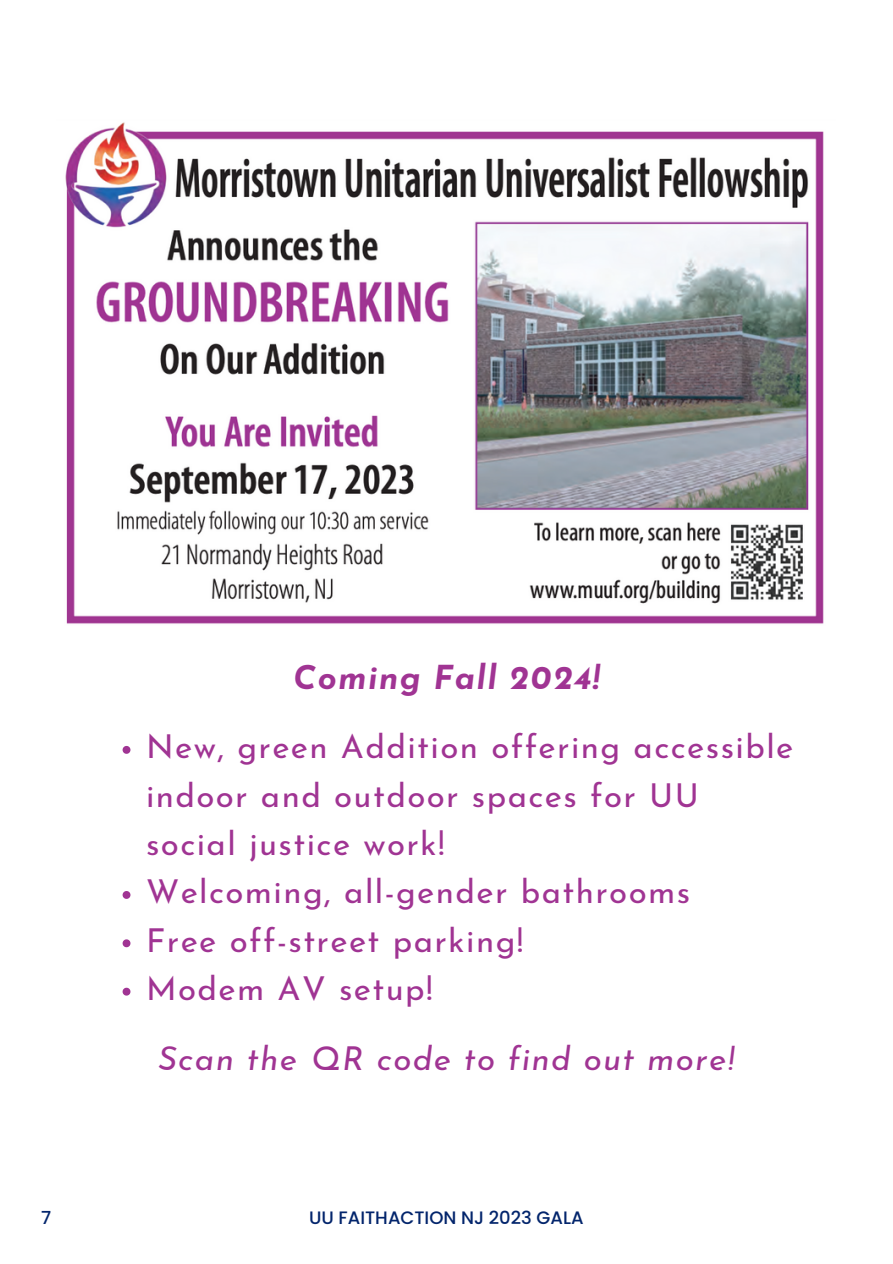
<style>
.page{position:relative;width:893px;height:1264px;background:#fff}
.page>*{position:absolute;margin:0;border:0;box-sizing:border-box;transform-origin:0 0}
.t1{font:33px/48.3px "Josefin Sans";letter-spacing:.045em;color:#a03493}
.t2{font:italic 33px "Josefin Sans";letter-spacing:.045em;color:#a03493}
.t3{font:italic 700 33px "Josefin Sans";letter-spacing:.045em;color:#a03493}
.t4{font:500 18px "Poppins";color:#03256c}
</style>
<div class="page">
<img style="left:65px;top:122px;width:759px;height:502px">
<svg style="left:123px;top:746px;width:7px;height:7px"></svg>
<svg style="left:123px;top:891px;width:7px;height:7px"></svg>
<svg style="left:123px;top:939px;width:7px;height:8px"></svg>
<svg style="left:123px;top:987px;width:7px;height:8px"></svg>
<p class="t4" style="left:41px;top:1204px;width:12px">7</p>
<p class="t3" style="left:293px;top:664px;width:307px">Coming Fall 2024!</p>
<p class="t1" style="left:146px;top:726px;width:648px">New, green Addition offering accessible indoor and outdoor spaces for UU social justice work!</p>
<p class="t1" style="left:146px;top:871px;width:545px">Welcoming, all-gender bathrooms</p>
<p class="t1" style="left:146px;top:919px;width:379px">Free off-street parking!</p>
<p class="t1" style="left:146px;top:967px;width:288px">Modem AV setup!</p>
<p class="t2" style="left:158px;top:1045px;width:577px">Scan the QR code to find out more!</p>
<p class="t4" style="left:309px;top:1204px;width:276px">UU FAITHACTION NJ 2023 GALA</p>
</div>
